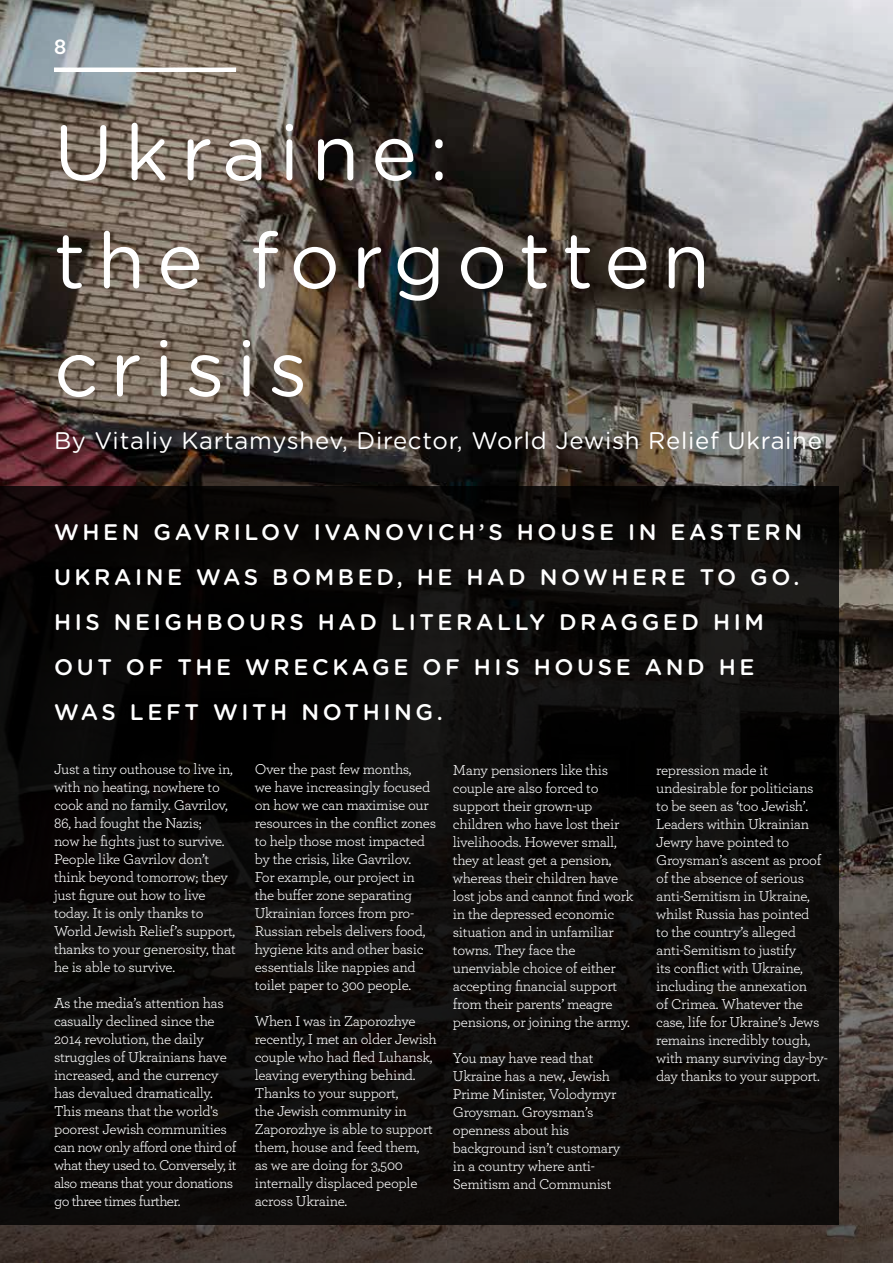
<style>
.page{position:relative;width:893px;height:1263px;background:#fff}
.page>*{position:absolute;margin:0;border:0;box-sizing:border-box;transform-origin:0 0}
.t1{font:78px/108px "Gotham Rounded";letter-spacing:.15em;color:#fff}
.t2{font:24px "Gotham Rounded";letter-spacing:.03em;color:#fff}
.t3{font:500 22.5px/45px "Gotham Rounded";letter-spacing:.16em;color:#fff}
.t4{font:700 22.5px "Archer";color:#fff}
.t5{font:15px/18px "Archer";letter-spacing:-.02em;color:#fff}
</style>
<div class="page">
<img style="left:0;top:0;width:893px;height:1263px">
<hr style="left:54px;top:68px;width:182px;height:4px;background:#fff">
<div style="left:0;top:486px;width:839px;height:738px;background:linear-gradient(to right,#090707,#0f0e0c)"></div>
<h3 class="t4" style="left:54px;top:29px;width:14px">8</h3>
<h1 class="t1" style="left:54px;top:95px;width:657px">Ukraine:<br>the forgotten crisis</h1>
<h2 class="t2" style="left:54px;top:424px;width:769px">By Vitaliy Kartamyshev, Director, World Jewish Relief Ukraine</h2>
<h3 class="t3" style="left:54px;top:509px;width:750px">WHEN GAVRILOV IVANOVICH’S HOUSE IN EASTERN UKRAINE WAS BOMBED, HE HAD NOWHERE TO GO.<br>HIS NEIGHBOURS HAD LITERALLY DRAGGED HIM OUT OF THE WRECKAGE OF HIS HOUSE AND HE WAS LEFT WITH NOTHING.</h3>
<p class="t5" style="left:54px;top:759px;width:183px">Just a tiny outhouse to live in, with no heating, nowhere to cook and no family. Gavrilov,<br>86, had fought the Nazis;<br>now he fights just to survive.<br>People like Gavrilov don’t think beyond tomorrow; they just figure out how to live today. It is only thanks to<br>World Jewish Relief’s support, thanks to your generosity, that he is able to survive.</p>
<p class="t5" style="left:54px;top:993px;width:184px">As the media’s attention has casually declined since the<br>2014 revolution, the daily struggles of Ukrainians have increased, and the currency has devalued dramatically.<br>This means that the world's poorest Jewish communities can now only afford one third of what they used to. Conversely, it also means that your donations go three times further.</p>
<p class="t5" style="left:255px;top:759px;width:183px">Over the past few months,<br>we have increasingly focused on how we can maximise our resources in the conflict zones to help those most impacted by the crisis, like Gavrilov.<br>For example, our project in the buffer zone separating<br>Ukrainian forces from pro-<br>Russian rebels delivers food, hygiene kits and other basic essentials like nappies and toilet paper to 300 people.</p>
<p class="t5" style="left:255px;top:1011px;width:183px">When I was in Zaporozhye recently, I met an older Jewish couple who had fled Luhansk, leaving everything behind.<br>Thanks to your support,<br>the Jewish community in<br>Zaporozhye is able to support them, house and feed them, as we are doing for 3,500 internally displaced people across Ukraine.</p>
<p class="t5" style="left:453px;top:760px;width:182px">Many pensioners like this couple are also forced to support their grown-up children who have lost their livelihoods. However small, they at least get a pension, whereas their children have lost jobs and cannot find work in the depressed economic situation and in unfamiliar towns. They face the unenviable choice of either accepting financial support from their parents’ meagre pensions, or joining the army.</p>
<p class="t5" style="left:453px;top:1048px;width:169px">You may have read that<br>Ukraine has a new, Jewish<br>Prime Minister, Volodymyr<br>Groysman. Groysman’s openness about his background isn’t customary in a country where anti-<br>Semitism and Communist</p>
<p class="t5" style="left:656px;top:761px;width:173px">repression made it undesirable for politicians to be seen as ‘too Jewish’.<br>Leaders within Ukrainian<br>Jewry have pointed to<br>Groysman’s ascent as proof of the absence of serious anti-Semitism in Ukraine, whilst Russia has pointed<br>to the country’s alleged anti-Semitism to justify<br>its conflict with Ukraine, including the annexation<br>of Crimea. Whatever the case, life for Ukraine’s Jews remains incredibly tough, with many surviving day-by&shy;day thanks to your support.</p>
</div>
